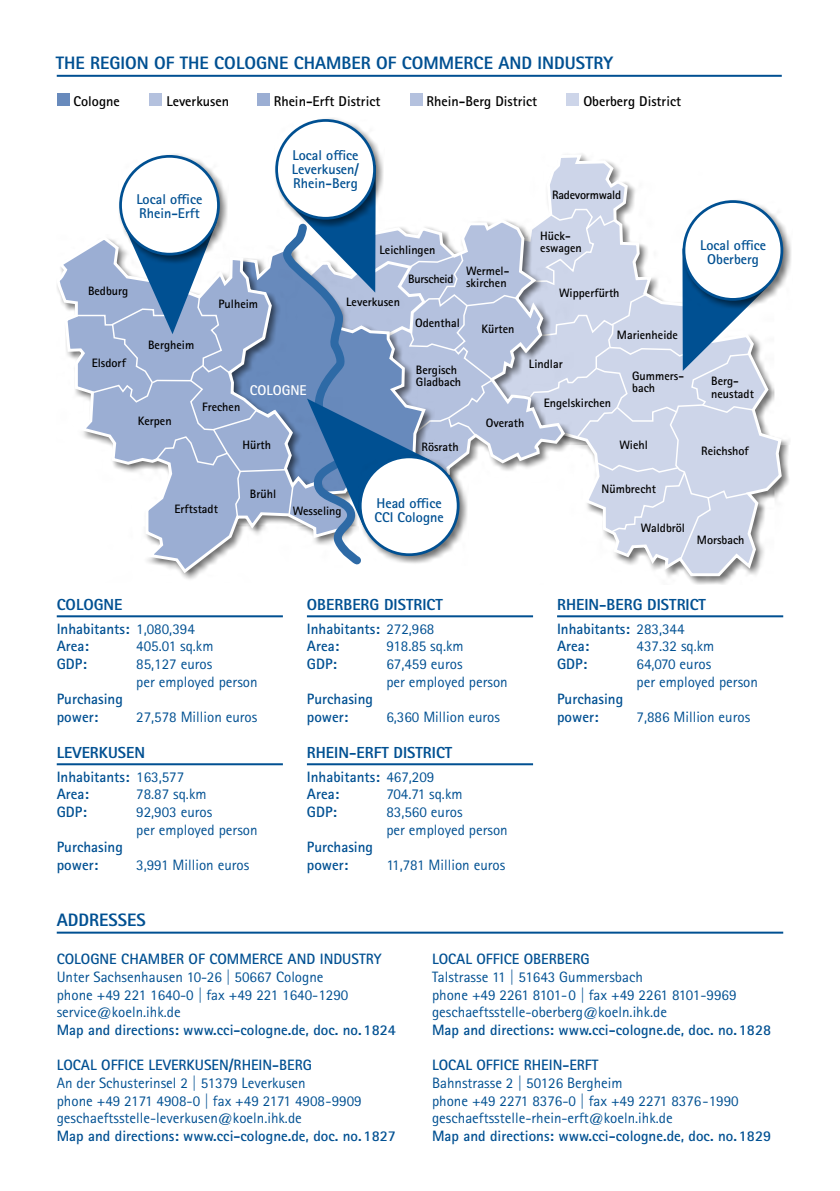
<style>
.page{position:relative;width:840px;height:1191px;background:#fff}
.page>*{position:absolute;margin:0;border:0;box-sizing:border-box;transform-origin:0 0}
.t1{font:800 18px "Rotis Sans Serif Pro";color:#005092}
.t2{font:800 16px "Rotis Sans Serif Pro";color:#005092}
.t3{font:15px/17.6px "Rotis Sans Serif Pro";color:#005092}
.t4{font:700 15px/17.6px "Rotis Sans Serif Pro";color:#005092}
.t5{font:700 14.2px/14.2px "Rotis Sans Serif Pro";color:#005092}
.t6{font:700 14.2px "Rotis Sans Serif Pro";color:#000}
.t7{font:700 14.2px "Rotis Sans Serif Pro";color:#fff}
.t8{font:700 12.2px/12.2px "Rotis Sans Serif Pro";color:#000}
.t9{font:700 12.2px "Rotis Sans Serif Pro";letter-spacing:-.02em;color:#000}
.s1{font-weight:400}
</style>
<div class="page">
<hr style="left:57px;top:615px;width:226px;height:2px;background:#005092">
<hr style="left:57px;top:763px;width:226px;height:2px;background:#005092">
<hr style="left:307px;top:615px;width:225px;height:2px;background:#005092">
<hr style="left:307px;top:763px;width:225px;height:2px;background:#005092">
<hr style="left:556px;top:615px;width:226px;height:2px;background:#005092">
<hr style="left:57px;top:75px;width:724px;height:2px;background:#005092">
<div style="left:486px;top:153px;width:304px;height:432px;background:#000;opacity:.55"></div>
<svg style="left:486px;top:153px;width:296px;height:424px"></svg>
<svg style="left:517px;top:217px;width:7px;height:267px"></svg>
<svg style="left:57px;top:257px;width:150px;height:318px"></svg>
<svg style="left:524px;top:208px;width:243px;height:353px"></svg>
<div style="left:681px;top:199px;width:111px;height:111px;background:#000;opacity:.55"></div>
<div style="left:683px;top:201px;width:98px;height:98px;background:#fff;border-radius:50%"></div>
<div style="left:682px;top:200px;width:100px;height:101px;border:3px solid #005092;border-radius:50%"></div>
<div style="left:274px;top:118px;width:111px;height:111px;background:#000;opacity:.55"></div>
<div style="left:276px;top:120px;width:98px;height:98px;background:#fff;border-radius:50%"></div>
<svg style="left:75px;top:165px;width:442px;height:403px"></svg>
<div style="left:118px;top:153px;width:111px;height:112px;background:#000;opacity:.55"></div>
<div style="left:120px;top:156px;width:98px;height:98px;background:#fff;border-radius:50%"></div>
<div style="left:119px;top:155px;width:101px;height:100px;border:3px solid #005092;border-radius:50%"></div>
<hr style="left:57px;top:931px;width:725px;height:2px;background:#005092">
<div style="left:57px;top:93px;width:12px;height:13px;background:#688abc"></div>
<div style="left:149px;top:93px;width:13px;height:13px;background:#b4c1de"></div>
<div style="left:257px;top:93px;width:12px;height:13px;background:#9baed3"></div>
<div style="left:409px;top:93px;width:13px;height:13px;background:#b4c1de"></div>
<div style="left:566px;top:93px;width:13px;height:13px;background:#cdd5e9"></div>
<p class="t1" style="left:56px;top:52px;width:558px">THE REGION OF THE COLOGNE CHAMBER OF COMMERCE AND INDUSTRY</p>
<p class="t6" style="left:73px;top:92px;width:48px">Cologne</p>
<p class="t6" style="left:166px;top:92px;width:64px">Leverkusen</p>
<p class="t6" style="left:273px;top:92px;width:108px">Rhein-Erft District</p>
<p class="t6" style="left:426px;top:92px;width:112px">Rhein-Berg District</p>
<p class="t6" style="left:583px;top:92px;width:99px">Oberberg District</p>
<p class="t8" style="left:88px;top:284px;width:42px">Bedburg</p>
<p class="t8" style="left:92px;top:356px;width:36px">Elsdorf</p>
<p class="t5" style="left:292px;top:148px;width:69px;text-align:justify">Local office Leverkusen/ Rhein-Berg</p>
<p class="t5" style="left:136px;top:192px;width:68px">Local office<br>Rhein-Erft</p>
<p class="t9" style="left:552px;top:187px;width:70px">Radevormwald</p>
<p class="t8" style="left:540px;top:230px;width:43px">Hück&shy;eswagen</p>
<p class="t8" style="left:558px;top:286px;width:62px">Wipperfürth</p>
<p class="t8" style="left:379px;top:244px;width:57px">Leichlingen</p>
<p class="t9" style="left:408px;top:271px;width:47px">Burscheid</p>
<p class="t8" style="left:466px;top:264px;width:45px">Wermel&shy;skirchen</p>
<p class="t8" style="left:415px;top:316px;width:46px">Odenthal</p>
<p class="t8" style="left:481px;top:323px;width:35px">Kürten</p>
<p class="t8" style="left:415px;top:364px;width:47px">Bergisch<br>Gladbach</p>
<p class="t8" style="left:485px;top:417px;width:40px">Overath</p>
<p class="t8" style="left:421px;top:441px;width:39px">Rösrath</p>
<p class="t8" style="left:346px;top:295px;width:55px">Leverkusen</p>
<p class="t8" style="left:218px;top:297px;width:41px">Pulheim</p>
<p class="t8" style="left:616px;top:329px;width:62px">Marienheide</p>
<p class="t8" style="left:631px;top:369px;width:53px">Gummers&shy;bach</p>
<p class="t8" style="left:148px;top:338px;width:48px">Bergheim</p>
<p class="t8" style="left:528px;top:358px;width:35px">Lindlar</p>
<p class="t7" style="left:250px;top:381px;width:58px">COLOGNE</p>
<p class="t8" style="left:543px;top:396px;width:69px">Engelskirchen</p>
<p class="t8" style="left:202px;top:401px;width:40px">Frechen</p>
<p class="t8" style="left:138px;top:414px;width:35px">Kerpen</p>
<p class="t8" style="left:619px;top:438px;width:30px">Wiehl</p>
<p class="t8" style="left:242px;top:438px;width:30px">Hürth</p>
<p class="t8" style="left:174px;top:503px;width:45px">Erftstadt</p>
<p class="t8" style="left:250px;top:488px;width:28px">Brühl</p>
<p class="t8" style="left:293px;top:504px;width:50px">Wesseling</p>
<p class="t5" style="left:374px;top:495px;width:71px">Head office<br>CCI Cologne</p>
<p class="t8" style="left:601px;top:482px;width:56px">Nümbrecht</p>
<p class="t8" style="left:640px;top:522px;width:46px">Waldbröl</p>
<p class="t5" style="left:699px;top:238px;width:68px;text-align:center">Local office<br>Oberberg</p>
<p class="t8" style="left:710px;top:375px;width:44px">Berg&shy;neustadt</p>
<p class="t8" style="left:700px;top:445px;width:49px">Reichshof</p>
<p class="t8" style="left:696px;top:533px;width:49px">Morsbach</p>
<p class="t2" style="left:57px;top:594px;width:67px">COLOGNE</p>
<p class="t4" style="left:57px;top:619px;width:139px">Inhabitants: <span class="s1">1,080,394<br></span>Area:</p>
<p class="t3" style="left:136px;top:637px;width:79px">405.01 sq.km</p>
<p class="t4" style="left:57px;top:655px;width:31px">GDP:</p>
<p class="t3" style="left:136px;top:655px;width:123px">85,127 euros<br>per employed person</p>
<p class="t4" style="left:57px;top:690px;width:68px">Purchasing power:</p>
<p class="t3" style="left:136px;top:708px;width:123px">27,578 Million euros</p>
<p class="t2" style="left:57px;top:742px;width:90px">LEVERKUSEN</p>
<p class="t4" style="left:57px;top:767px;width:129px">Inhabitants: <span class="s1">163,577<br></span>Area:</p>
<p class="t3" style="left:136px;top:785px;width:72px">78.87 sq.km</p>
<p class="t4" style="left:57px;top:803px;width:31px">GDP:</p>
<p class="t3" style="left:136px;top:803px;width:123px">92,903 euros<br>per employed person</p>
<p class="t4" style="left:57px;top:838px;width:68px">Purchasing power:</p>
<p class="t3" style="left:136px;top:856px;width:115px">3,991 Million euros</p>
<p class="t2" style="left:307px;top:594px;width:137px">OBERBERG DISTRICT</p>
<p class="t4" style="left:307px;top:619px;width:129px">Inhabitants: <span class="s1">272,968<br></span>Area:</p>
<p class="t3" style="left:386px;top:637px;width:79px">918.85 sq.km</p>
<p class="t4" style="left:307px;top:655px;width:31px">GDP:</p>
<p class="t3" style="left:386px;top:655px;width:123px">67,459 euros<br>per employed person</p>
<p class="t4" style="left:307px;top:690px;width:68px">Purchasing power:</p>
<p class="t3" style="left:386px;top:708px;width:115px">6,360 Million euros</p>
<p class="t2" style="left:307px;top:742px;width:147px">RHEIN-ERFT DISTRICT</p>
<p class="t4" style="left:307px;top:767px;width:129px">Inhabitants: <span class="s1">467,209<br></span>Area:</p>
<p class="t3" style="left:386px;top:785px;width:78px">704.71 sq.km</p>
<p class="t4" style="left:307px;top:803px;width:31px">GDP:</p>
<p class="t3" style="left:386px;top:803px;width:123px">83,560 euros<br>per employed person</p>
<p class="t4" style="left:307px;top:838px;width:68px">Purchasing power:</p>
<p class="t3" style="left:386px;top:856px;width:120px">11,781 Million euros</p>
<p class="t2" style="left:556px;top:594px;width:150px">RHEIN-BERG DISTRICT</p>
<p class="t4" style="left:556px;top:619px;width:129px">Inhabitants: <span class="s1">283,344<br></span>Area:</p>
<p class="t3" style="left:636px;top:637px;width:79px">437.32 sq.km</p>
<p class="t4" style="left:556px;top:655px;width:31px">GDP:</p>
<p class="t3" style="left:636px;top:655px;width:123px">64,070 euros<br>per employed person</p>
<p class="t4" style="left:556px;top:690px;width:68px">Purchasing power:</p>
<p class="t3" style="left:636px;top:708px;width:115px">7,886 Million euros</p>
<p class="t1" style="left:57px;top:908px;width:91px">ADDRESSES</p>
<p class="t4" style="left:57px;top:950px;width:326px">COLOGNE CHAMBER OF COMMERCE AND INDUSTRY</p>
<p class="t3" style="left:57px;top:968px;width:293px">Unter Sachsenhausen 10-26 | 50667 Cologne phone +49 221 1640-0 | fax +49 221 1640-1290 service@koeln.ihk.de</p>
<p class="t4" style="left:57px;top:1021px;width:340px">Map and directions: www.cci-cologne.de, doc. no.1824</p>
<p class="t4" style="left:57px;top:1056px;width:256px">LOCAL OFFICE LEVERKUSEN/RHEIN-BERG</p>
<p class="t3" style="left:57px;top:1074px;width:306px">An der Schusterinsel 2 | 51379 Leverkusen<br>phone +49 2171 4908-0 | fax +49 2171 4908-9909 geschaeftsstelle-leverkusen@koeln.ihk.de</p>
<p class="t4" style="left:57px;top:1126px;width:340px">Map and directions: www.cci-cologne.de, doc. no.1827</p>
<p class="t4" style="left:432px;top:950px;width:159px">LOCAL OFFICE OBERBERG</p>
<p class="t3" style="left:432px;top:968px;width:306px">Talstrasse 11 | 51643 Gummersbach<br>phone +49 2261 8101-0 | fax +49 2261 8101-9969 geschaeftsstelle-oberberg@koeln.ihk.de</p>
<p class="t4" style="left:432px;top:1021px;width:340px">Map and directions: www.cci-cologne.de, doc. no.1828</p>
<p class="t4" style="left:432px;top:1056px;width:168px">LOCAL OFFICE RHEIN-ERFT</p>
<p class="t3" style="left:432px;top:1074px;width:308px">Bahnstrasse 2 | 50126 Bergheim<br>phone +49 2271 8376-0 | fax +49 2271 8376-1990 geschaeftsstelle-rhein-erft@koeln.ihk.de</p>
<p class="t4" style="left:432px;top:1126px;width:340px">Map and directions: www.cci-cologne.de, doc. no.1829</p>
</div>
